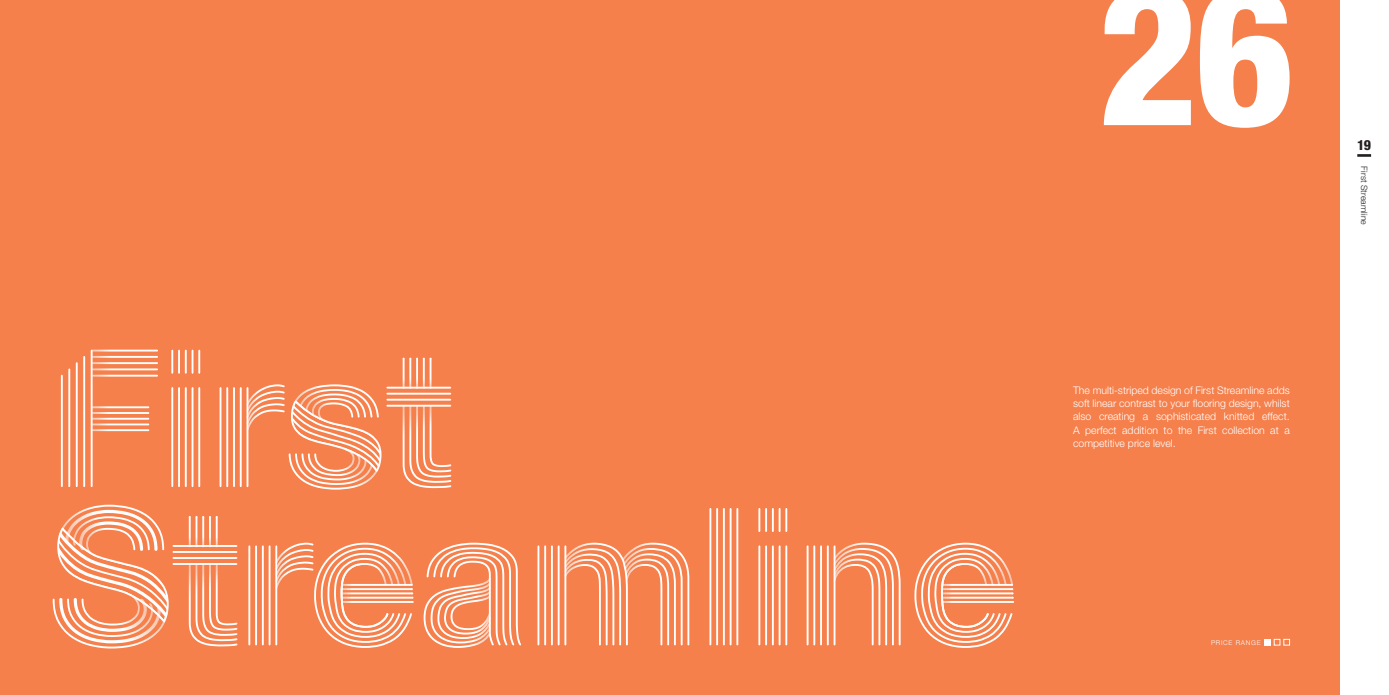
<style>
.page{position:relative;width:1389px;height:695px;background:#fff}
.page>*{position:absolute;margin:0;border:0;box-sizing:border-box;transform-origin:0 0}
.t1{font:800 condensed 192.5px "Helvetica Neue LT Std";color:#fff}
.t2{font:800 condensed 14px "Helvetica Neue LT Std";color:#231f20}
.t3{font:300 10.5px/13.1px "Helvetica Neue LT Std";color:#fff;text-align:justify}
.t4{font:300 8.75px "Helvetica Neue LT Std";letter-spacing:.005em;color:#231f20}
.t5{font:300 6.56px "Helvetica Neue LT Std";letter-spacing:.115em;color:#fff}
</style>
<div class="page">
<div style="left:0;top:0;width:1339px;height:694px;background:#f5804c"></div>
<hr style="left:61px;top:375px;width:2px;height:111px;background:#fff">
<hr style="left:68px;top:369px;width:2px;height:117px;background:#fff">
<hr style="left:76px;top:363px;width:2px;height:123px;background:#fff">
<hr style="left:83px;top:357px;width:2px;height:129px;background:#fff">
<hr style="left:91px;top:350px;width:2px;height:136px;background:#fff">
<hr style="left:92px;top:374px;width:65px;height:2px;background:#fff">
<hr style="left:92px;top:368px;width:65px;height:2px;background:#fff">
<hr style="left:92px;top:362px;width:65px;height:2px;background:#fff">
<hr style="left:92px;top:356px;width:65px;height:2px;background:#fff">
<hr style="left:92px;top:349px;width:65px;height:2px;background:#fff">
<hr style="left:92px;top:429px;width:56px;height:2px;background:#fff">
<hr style="left:92px;top:423px;width:56px;height:2px;background:#fff">
<hr style="left:92px;top:417px;width:56px;height:2px;background:#fff">
<hr style="left:92px;top:412px;width:56px;height:2px;background:#fff">
<hr style="left:92px;top:406px;width:56px;height:2px;background:#fff">
<hr style="left:171px;top:350px;width:2px;height:23px;background:#fff">
<hr style="left:178px;top:350px;width:2px;height:23px;background:#fff">
<hr style="left:185px;top:350px;width:2px;height:23px;background:#fff">
<svg style="left:192px;top:350px;width:1px;height:23px"></svg>
<hr style="left:198px;top:350px;width:2px;height:23px;background:#fff">
<hr style="left:198px;top:388px;width:2px;height:98px;background:#fff">
<hr style="left:192px;top:388px;width:1px;height:98px;background:#fff">
<hr style="left:185px;top:388px;width:2px;height:98px;background:#fff">
<hr style="left:178px;top:388px;width:2px;height:98px;background:#fff">
<hr style="left:171px;top:388px;width:2px;height:98px;background:#fff">
<hr style="left:240px;top:388px;width:2px;height:98px;background:#fff">
<hr style="left:233px;top:388px;width:2px;height:98px;background:#fff">
<hr style="left:226px;top:388px;width:2px;height:98px;background:#fff">
<hr style="left:220px;top:388px;width:1px;height:98px;background:#fff">
<svg style="left:246px;top:384px;width:136px;height:106px"></svg>
<svg style="left:403px;top:405px;width:48px;height:83px"></svg>
<svg style="left:403px;top:357px;width:29px;height:32px"></svg>
<hr style="left:387px;top:386px;width:63px;height:2px;background:#fff">
<hr style="left:387px;top:392px;width:63px;height:2px;background:#fff">
<hr style="left:387px;top:398px;width:63px;height:2px;background:#fff">
<hr style="left:387px;top:404px;width:63px;height:2px;background:#fff">
<svg style="left:52px;top:504px;width:117px;height:145px"></svg>
<svg style="left:189px;top:563px;width:48px;height:83px"></svg>
<svg style="left:189px;top:516px;width:29px;height:29px"></svg>
<hr style="left:173px;top:545px;width:63px;height:2px;background:#fff">
<hr style="left:173px;top:551px;width:63px;height:2px;background:#fff">
<hr style="left:173px;top:557px;width:63px;height:2px;background:#fff">
<hr style="left:173px;top:563px;width:63px;height:2px;background:#fff">
<hr style="left:269px;top:546px;width:2px;height:98px;background:#fff">
<hr style="left:262px;top:546px;width:2px;height:98px;background:#fff">
<hr style="left:255px;top:546px;width:2px;height:98px;background:#fff">
<hr style="left:248px;top:546px;width:2px;height:98px;background:#fff">
<svg style="left:275px;top:542px;width:139px;height:105px"></svg>
<svg style="left:423px;top:542px;width:98px;height:106px"></svg>
<hr style="left:558px;top:546px;width:2px;height:98px;background:#fff">
<hr style="left:551px;top:546px;width:2px;height:98px;background:#fff">
<hr style="left:544px;top:546px;width:2px;height:98px;background:#fff">
<hr style="left:537px;top:546px;width:2px;height:98px;background:#fff">
<svg style="left:564px;top:542px;width:126px;height:104px"></svg>
<hr style="left:736px;top:509px;width:2px;height:135px;background:#fff">
<hr style="left:730px;top:509px;width:2px;height:135px;background:#fff">
<hr style="left:723px;top:509px;width:2px;height:135px;background:#fff">
<hr style="left:716px;top:509px;width:2px;height:135px;background:#fff">
<hr style="left:709px;top:509px;width:2px;height:135px;background:#fff">
<hr style="left:758px;top:509px;width:2px;height:22px;background:#fff">
<hr style="left:765px;top:509px;width:2px;height:22px;background:#fff">
<hr style="left:772px;top:509px;width:2px;height:22px;background:#fff">
<hr style="left:779px;top:509px;width:2px;height:22px;background:#fff">
<hr style="left:785px;top:509px;width:2px;height:22px;background:#fff">
<hr style="left:785px;top:546px;width:2px;height:98px;background:#fff">
<hr style="left:779px;top:546px;width:2px;height:98px;background:#fff">
<hr style="left:772px;top:546px;width:2px;height:98px;background:#fff">
<hr style="left:765px;top:546px;width:2px;height:98px;background:#fff">
<hr style="left:758px;top:546px;width:2px;height:98px;background:#fff">
<hr style="left:807px;top:546px;width:2px;height:98px;background:#fff">
<hr style="left:813px;top:546px;width:2px;height:98px;background:#fff">
<hr style="left:820px;top:546px;width:2px;height:98px;background:#fff">
<hr style="left:827px;top:546px;width:2px;height:98px;background:#fff">
<svg style="left:833px;top:542px;width:68px;height:104px"></svg>
<svg style="left:914px;top:542px;width:100px;height:105px"></svg>
<svg style="left:1274px;top:639px;width:16px;height:6px"></svg>
<div style="left:1264px;top:639px;width:7px;height:6px;background:#fff"></div>
<hr style="left:1357px;top:154px;width:14px;height:3px;background:#231f20">
<h1 class="t1" style="left:1097px;top:-63px;width:199px">26</h1>
<p class="t3" style="left:1073px;top:383px;width:218px">The multi-striped design of First Streamline adds soft linear contrast to your flooring design, whilst also creating a sophisticated knitted effect.<br>A perfect addition to the First collection at a competitive price level.</p>
<h2 class="t2" style="left:1357px;top:136px;width:15px">19</h2>
<p class="t4" style="left:1370px;top:166px;width:60px;rotate:90deg">First Streamline</p>
<p class="t5" style="left:1211px;top:638px;width:51px">PRICE RANGE</p>
</div>
